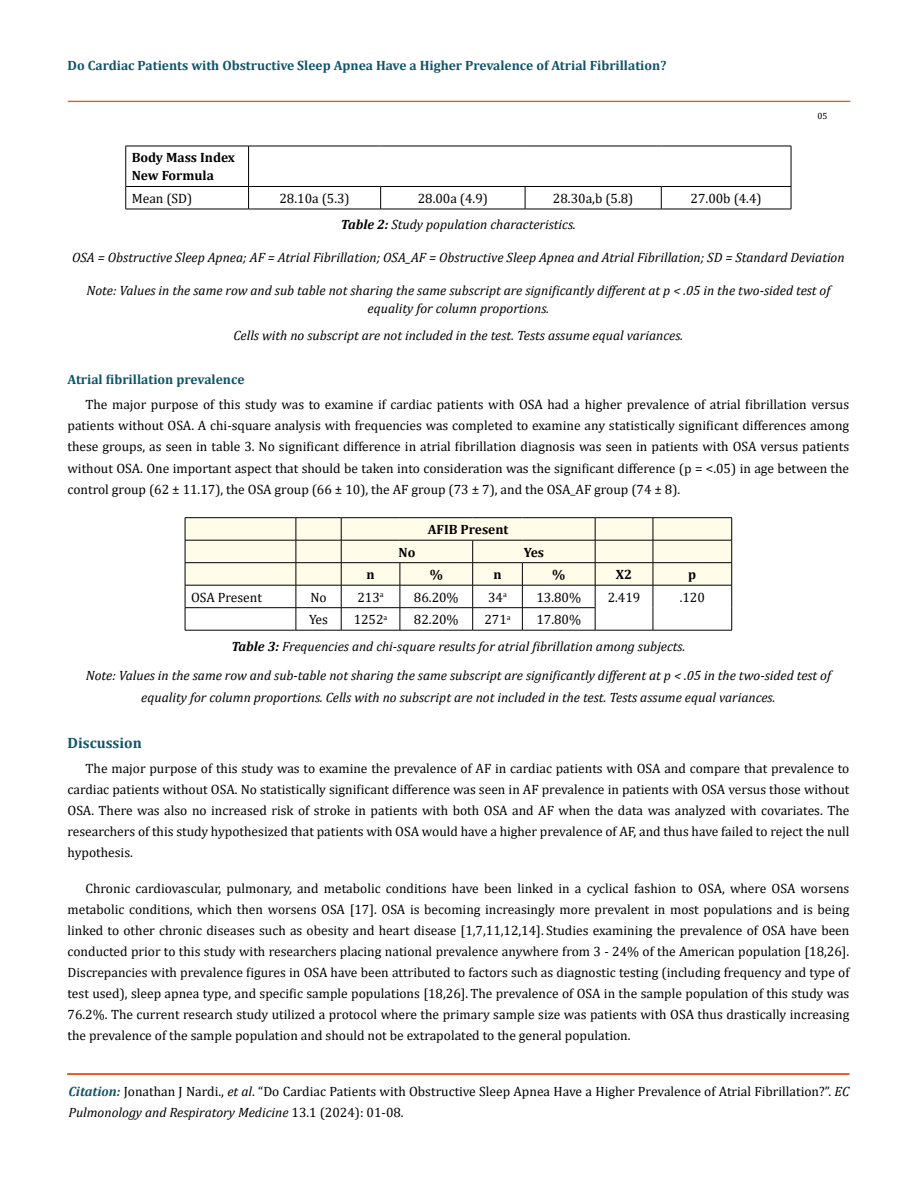
<style>
.page{position:relative;width:917px;height:1188px;background:#fff}
.page>*{position:absolute;margin:0;border:0;box-sizing:border-box;transform-origin:0 0}
.t1{font:700 15px "Cambria";color:#0e546a}
.t2{font:13.5px/21px "Cambria";color:#000;text-align:justify}
.t3{font:italic 13.5px/18px "Cambria";color:#000;text-align:center}
.t4{font:700 13.5px "Cambria";color:#0e546a}
.t5{font:700 13.5px/18px "Cambria";color:#000}
.t6{font:9px "Cambria";color:#000}
.s1{font-weight:700}
.s2{font-style:normal}
.s3{font-weight:700;font-style:italic;color:#0e546a}
.s4{font-style:italic}
</style>
<div class="page">
<div style="left:68px;top:101px;width:782px;height:1px;border:1px solid #e05d1a"></div>
<div style="left:67px;top:1074px;width:782px;height:1px;border:1px solid #e05d1a"></div>
<hr style="left:125px;top:146px;width:123px;height:1px;background:#000">
<hr style="left:125px;top:146px;width:1px;height:40px;background:#000">
<hr style="left:248px;top:146px;width:132px;height:1px;background:#000">
<hr style="left:248px;top:146px;width:1px;height:40px;background:#000">
<hr style="left:380px;top:146px;width:145px;height:1px;background:#000">
<hr style="left:525px;top:146px;width:136px;height:1px;background:#000">
<hr style="left:661px;top:146px;width:130px;height:1px;background:#000">
<hr style="left:790px;top:146px;width:1px;height:40px;background:#000">
<hr style="left:125px;top:186px;width:123px;height:1px;background:#000">
<svg style="left:125px;top:187px;width:1px;height:22px"></svg>
<hr style="left:248px;top:186px;width:132px;height:1px;background:#000">
<svg style="left:248px;top:187px;width:1px;height:22px"></svg>
<hr style="left:380px;top:186px;width:145px;height:1px;background:#000">
<svg style="left:380px;top:187px;width:1px;height:22px"></svg>
<hr style="left:525px;top:186px;width:136px;height:1px;background:#000">
<svg style="left:525px;top:187px;width:1px;height:22px"></svg>
<hr style="left:661px;top:186px;width:130px;height:1px;background:#000">
<svg style="left:661px;top:187px;width:1px;height:22px"></svg>
<svg style="left:790px;top:187px;width:1px;height:22px"></svg>
<hr style="left:125px;top:209px;width:123px;height:1px;background:#000">
<hr style="left:248px;top:209px;width:132px;height:1px;background:#000">
<hr style="left:380px;top:209px;width:145px;height:1px;background:#000">
<hr style="left:525px;top:209px;width:136px;height:1px;background:#000">
<hr style="left:661px;top:209px;width:130px;height:1px;background:#000">
<hr style="left:185px;top:517px;width:111px;height:1px;background:#000">
<hr style="left:296px;top:517px;width:45px;height:1px;background:#000">
<hr style="left:341px;top:517px;width:59px;height:1px;background:#000">
<hr style="left:400px;top:517px;width:72px;height:1px;background:#000">
<hr style="left:472px;top:517px;width:50px;height:1px;background:#000">
<hr style="left:522px;top:517px;width:73px;height:1px;background:#000">
<hr style="left:595px;top:517px;width:58px;height:1px;background:#000">
<hr style="left:653px;top:517px;width:79px;height:1px;background:#000">
<svg style="left:185px;top:518px;width:547px;height:112px"></svg>
<hr style="left:185px;top:630px;width:111px;height:1px;background:#000">
<hr style="left:296px;top:630px;width:45px;height:1px;background:#000">
<hr style="left:341px;top:630px;width:59px;height:1px;background:#000">
<hr style="left:400px;top:630px;width:72px;height:1px;background:#000">
<hr style="left:472px;top:630px;width:50px;height:1px;background:#000">
<hr style="left:522px;top:630px;width:73px;height:1px;background:#000">
<hr style="left:595px;top:630px;width:58px;height:1px;background:#000">
<hr style="left:653px;top:630px;width:79px;height:1px;background:#000">
<p class="t4" style="left:68px;top:56px;width:600px">Do Cardiac Patients with Obstructive Sleep Apnea Have a Higher Prevalence of Atrial Fibrillation?</p>
<p class="t6" style="left:817px;top:110px;width:11px">05</p>
<p class="t5" style="left:132px;top:148px;width:105px">Body Mass Index<br>New Formula</p>
<p class="t2" style="left:132px;top:188px;width:62px">Mean (SD)</p>
<p class="t2" style="left:279px;top:188px;width:72px">28.10a (5.3)</p>
<p class="t2" style="left:417px;top:188px;width:72px">28.00a (4.9)</p>
<p class="t2" style="left:553px;top:188px;width:82px">28.30a,b (5.8)</p>
<p class="t2" style="left:690px;top:188px;width:73px">27.00b (4.4)</p>
<p class="t3" style="left:341px;top:214px;width:236px"><span class="s1">Table 2:</span> Study population characteristics.</p>
<p class="t3" style="left:72px;top:247px;width:774px">OSA = Obstructive Sleep Apnea; AF = Atrial Fibrillation; OSA_AF = Obstructive Sleep Apnea and Atrial Fibrillation; SD = Standard Deviation</p>
<p class="t3" style="left:86px;top:280px;width:745px">Note: Values in the same row and sub table not sharing the same subscript are significantly different at p &lt; .05 in the two-sided test of equality for column proportions.</p>
<p class="t3" style="left:233px;top:325px;width:451px">Cells with no subscript are not included in the test. Tests assume equal variances.</p>
<p class="t4" style="left:67px;top:370px;width:178px">Atrial fibrillation prevalence</p>
<p class="t2" style="left:67px;top:394px;width:783px;text-indent:18px">The major purpose of this study was to examine if cardiac patients with OSA had a higher prevalence of atrial fibrillation versus patients without OSA. A chi-square analysis with frequencies was completed to examine any statistically significant differences among these groups, as seen in table 3. No significant difference in atrial fibrillation diagnosis was seen in patients with OSA versus patients without OSA. One important aspect that should be taken into consideration was the significant difference (p = &lt;.05) in age between the control group (62 ± 11.17), the OSA group (66 ± 10), the AF group (73 ± 7), and the OSA_AF group (74 ± 8).</p>
<p class="t5" style="left:428px;top:520px;width:82px">AFIB Present</p>
<p class="t5" style="left:398px;top:543px;width:18px">No</p>
<p class="t5" style="left:523px;top:543px;width:22px">Yes</p>
<p class="t5" style="left:366px;top:565px;width:10px">n</p>
<p class="t5" style="left:429px;top:565px;width:15px">%</p>
<p class="t5" style="left:493px;top:565px;width:10px">n</p>
<p class="t5" style="left:552px;top:565px;width:15px">%</p>
<p class="t5" style="left:616px;top:565px;width:18px">X2</p>
<p class="t5" style="left:688px;top:565px;width:10px">p</p>
<p class="t2" style="left:191px;top:587px;width:72px">OSA Present</p>
<p class="t2" style="left:310px;top:587px;width:18px">No</p>
<p class="t2" style="left:357px;top:587px;width:28px">213<sup>a</sup></p>
<p class="t2" style="left:414px;top:587px;width:46px">86.20%</p>
<p class="t2" style="left:488px;top:587px;width:20px">34<sup>a</sup></p>
<p class="t2" style="left:536px;top:587px;width:46px">13.80%</p>
<p class="t2" style="left:607px;top:587px;width:34px">2.419</p>
<p class="t2" style="left:679px;top:587px;width:27px">.120</p>
<p class="t2" style="left:309px;top:609px;width:20px">Yes</p>
<p class="t2" style="left:353px;top:609px;width:35px">1252<sup>a</sup></p>
<p class="t2" style="left:414px;top:609px;width:46px">82.20%</p>
<p class="t2" style="left:484px;top:609px;width:28px">271<sup>a</sup></p>
<p class="t3" style="left:231px;top:605px;width:455px;line-height:27.2px;text-align:left;text-indent:305px"><span class="s2">17.80%<br></span><span class="s1">Table 3:</span> Frequencies and chi-square results for atrial fibrillation among subjects.</p>
<p class="t3" style="left:86px;top:663px;width:746px;line-height:22.5px">Note: Values in the same row and sub-table not sharing the same subscript are significantly different at p &lt; .05 in the two-sided test of equality for column proportions. Cells with no subscript are not included in the test. Tests assume equal variances.</p>
<p class="t1" style="left:68px;top:732px;width:76px">Discussion</p>
<p class="t2" style="left:68px;top:758px;width:783px;text-indent:18px">The major purpose of this study was to examine the prevalence of AF in cardiac patients with OSA and compare that prevalence to cardiac patients without OSA. No statistically significant difference was seen in AF prevalence in patients with OSA versus those without OSA. There was also no increased risk of stroke in patients with both OSA and AF when the data was analyzed with covariates. The researchers of this study hypothesized that patients with OSA would have a higher prevalence of AF, and thus have failed to reject the null hypothesis.</p>
<p class="t2" style="left:67px;top:878px;width:783px;text-indent:18px">Chronic cardiovascular, pulmonary, and metabolic conditions have been linked in a cyclical fashion to OSA, where OSA worsens metabolic conditions, which then worsens OSA [17]. OSA is becoming increasingly more prevalent in most populations and is being linked to other chronic diseases such as obesity and heart disease [1,7,11,12,14]. Studies examining the prevalence of OSA have been conducted prior to this study with researchers placing national prevalence anywhere from 3 - 24% of the American population [18,26].<br>Discrepancies with prevalence figures in OSA have been attributed to factors such as diagnostic testing (including frequency and type of test used), sleep apnea type, and specific sample populations [18,26].The prevalence of OSA in the sample population of this study was 76.2%. The current research study utilized a protocol where the primary sample size was patients with OSA thus drastically increasing the prevalence of the sample population and should not be extrapolated to the general population.</p>
<p class="t2" style="left:68px;top:1081px;width:782px"><span class="s3">Citation:</span> Jonathan J Nardi., <span class="s4">et al</span>. “Do Cardiac Patients with Obstructive Sleep Apnea Have a Higher Prevalence of Atrial Fibrillation?”. <span class="s4">EC<br>Pulmonology and Respiratory Medicine</span> 13.1 (2024): 01-08.</p>
</div>
